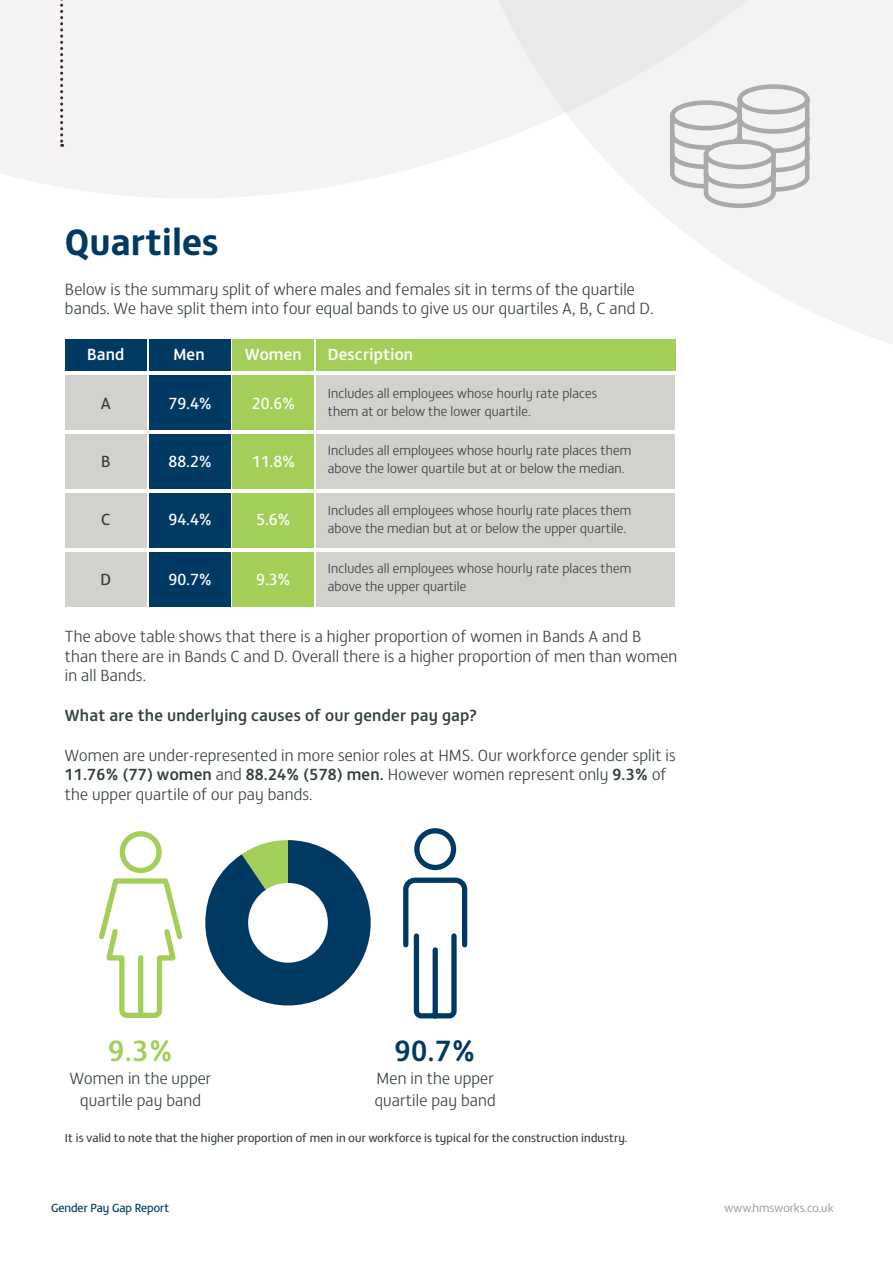
<style>
.page{position:relative;width:893px;height:1263px;background:#fff}
.page>*{position:absolute;margin:0;border:0;box-sizing:border-box;transform-origin:0 0}
.t1{font:700 37.5px "FS Matthew";color:#003a62}
.t2{font:500 30px "FS Matthew";color:#003a62}
.t3{font:500 30px "FS Matthew";color:#a3cf59}
.t4{font:300 16.5px/19.8px "FS Matthew";letter-spacing:.01em;color:#343f3f}
.t5{font:500 16.5px "FS Matthew";letter-spacing:.01em;color:#343f3f}
.t6{font:16.5px "FS Matthew";letter-spacing:.01em;color:#fff}
.t7{font:500 16.5px "FS Matthew";letter-spacing:.01em;color:#fff}
.t8{font:16.5px "FS Matthew";color:#343f3a}
.t9{font:300 13.5px/18px "FS Matthew";letter-spacing:.01em;color:#343f3a}
.t10{font:12px "FS Matthew";letter-spacing:.01em;color:#343f3f}
.t11{font:12px "FS Matthew";color:#003a62}
.t12{font:12px "FS Matthew";color:#a7a9a9}
.s1{font-weight:500}
</style>
<div class="page">
<svg style="left:205px;top:840px;width:166px;height:165px"></svg>
<svg style="left:744px;top:274px;width:149px;height:70px;fill:#f4f3f2"></svg>
<svg style="left:0;top:0;width:893px;height:274px;fill:#f4f3f2"></svg>
<svg style="left:60px;top:0;width:3px;height:147px"></svg>
<div style="left:65px;top:339px;width:82px;height:32px;background:#003a62"></div>
<div style="left:65px;top:375px;width:82px;height:55px;background:#d2d1cd"></div>
<div style="left:65px;top:434px;width:82px;height:55px;background:#d2d1cd"></div>
<div style="left:65px;top:493px;width:82px;height:55px;background:#d2d1cd"></div>
<div style="left:65px;top:552px;width:82px;height:55px;background:#d2d1cd"></div>
<div style="left:149px;top:375px;width:81px;height:55px;background:#003a62"></div>
<div style="left:149px;top:434px;width:81px;height:55px;background:#003a62"></div>
<div style="left:149px;top:493px;width:81px;height:55px;background:#003a62"></div>
<div style="left:149px;top:552px;width:81px;height:55px;background:#003a62"></div>
<div style="left:233px;top:375px;width:81px;height:55px;background:#a3cf59"></div>
<div style="left:233px;top:434px;width:81px;height:55px;background:#a3cf59"></div>
<div style="left:233px;top:493px;width:81px;height:55px;background:#a3cf59"></div>
<div style="left:233px;top:552px;width:81px;height:55px;background:#a3cf59"></div>
<div style="left:316px;top:375px;width:359px;height:55px;background:#d2d1cd"></div>
<div style="left:316px;top:434px;width:359px;height:55px;background:#d2d1cd"></div>
<div style="left:316px;top:493px;width:359px;height:55px;background:#d2d1cd"></div>
<div style="left:316px;top:552px;width:359px;height:55px;background:#d2d1cd"></div>
<div style="left:149px;top:339px;width:81px;height:32px;background:#003a62"></div>
<div style="left:233px;top:339px;width:81px;height:32px;background:#a3cf59"></div>
<div style="left:316px;top:339px;width:360px;height:32px;background:#a3cf59"></div>
<svg style="left:99px;top:831px;width:84px;height:187px"></svg>
<svg style="left:403px;top:828px;width:65px;height:191px"></svg>
<div style="left:248px;top:883px;width:80px;height:80px;background:#fff;border-radius:50%"></div>
<svg style="left:668px;top:82px;width:144px;height:128px"></svg>
<h1 class="t1" style="left:65px;top:212px;width:155px">Quartiles</h1>
<p class="t4" style="left:65px;top:278px;width:590px">Below is the summary split of where males and females sit in terms of the quartile bands. We have split them into four equal bands to give us our quartiles A, B, C and D.</p>
<p class="t7" style="left:87px;top:341px;width:39px">Band</p>
<p class="t8" style="left:101px;top:391px;width:11px">A</p>
<p class="t6" style="left:169px;top:391px;width:45px">79.4%</p>
<p class="t6" style="left:252px;top:391px;width:45px">20.6%</p>
<p class="t9" style="left:328px;top:384px;width:271px">Includes all employees whose hourly rate places them at or below the lower quartile.</p>
<p class="t9" style="left:328px;top:440px;width:305px">Includes all employees whose hourly rate places them above the lower quartile but at or below the median.</p>
<p class="t9" style="left:328px;top:500px;width:305px">Includes all employees whose hourly rate places them above the median but at or below the upper quartile.</p>
<p class="t9" style="left:328px;top:558px;width:305px">Includes all employees whose hourly rate places them above the upper quartile</p>
<p class="t7" style="left:173px;top:341px;width:33px">Men</p>
<p class="t7" style="left:245px;top:341px;width:59px">Women</p>
<p class="t7" style="left:328px;top:341px;width:87px">Description</p>
<p class="t6" style="left:169px;top:449px;width:45px">88.2%</p>
<p class="t6" style="left:252px;top:449px;width:45px">11.8%</p>
<p class="t8" style="left:101px;top:449px;width:11px">B</p>
<p class="t6" style="left:169px;top:507px;width:45px">94.4%</p>
<p class="t6" style="left:256px;top:507px;width:36px">5.6%</p>
<p class="t8" style="left:101px;top:507px;width:11px">C</p>
<p class="t6" style="left:169px;top:567px;width:45px">90.7%</p>
<p class="t6" style="left:256px;top:567px;width:36px">9.3%</p>
<p class="t8" style="left:101px;top:567px;width:12px">D</p>
<p class="t4" style="left:65px;top:625px;width:614px">The above table shows that there is a higher proportion of women in Bands A and B than there are in Bands C and D. Overall there is a higher proportion of men than women in all Bands.</p>
<p class="t5" style="left:65px;top:702px;width:414px">What are the underlying causes of our gender pay gap?</p>
<p class="t4" style="left:65px;top:744px;width:612px">Women are under-represented in more senior roles at HMS. Our workforce gender split is<br><span class="s1">11.76% (77) women</span> and <span class="s1">88.24% (578) men.</span> However women represent only <span class="s1">9.3%</span> of the upper quartile of our pay bands.</p>
<h2 class="t3" style="left:108px;top:1027px;width:66px">9.3%</h2>
<p class="t4" style="left:70px;top:1066px;width:143px;line-height:22.5px;text-align:center">Women in the upper quartile pay band</p>
<h2 class="t2" style="left:395px;top:1027px;width:83px">90.7%</h2>
<p class="t4" style="left:375px;top:1066px;width:123px;line-height:22.5px">Men in the upper quartile pay band</p>
<p class="t10" style="left:65px;top:1129px;width:564px">It is valid to note that the higher proportion of men in our workforce is typical for the construction industry.</p>
<p class="t11" style="left:51px;top:1199px;width:120px">Gender Pay Gap Report</p>
<p class="t12" style="left:724px;top:1199px;width:111px">www.hmsworks.co.uk</p>
</div>
